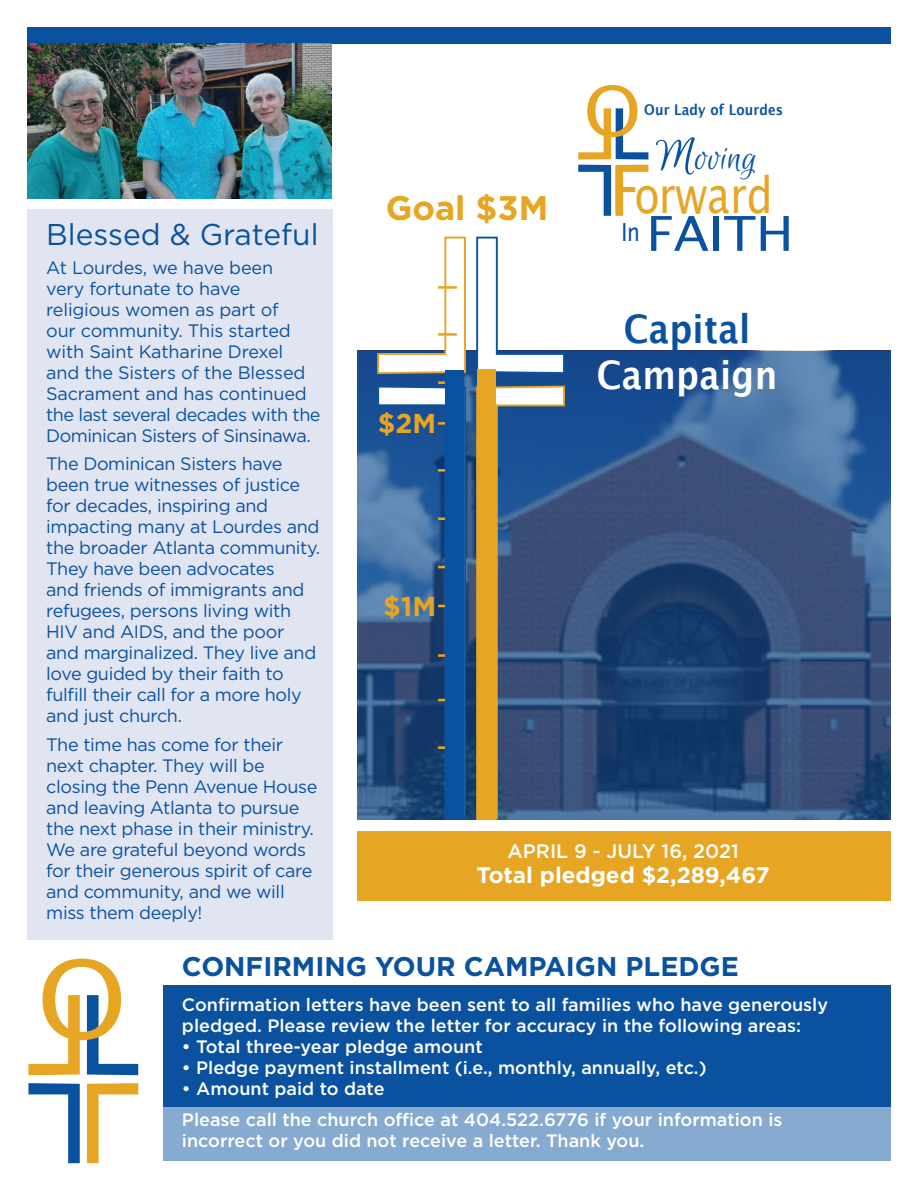
<style>
.page{position:relative;width:918px;height:1188px;background:#fff}
.page>*{position:absolute;margin:0;border:0;box-sizing:border-box;transform-origin:0 0}
.t1{font:107.55px "Lucida Grande";color:#e6a522;scale:1.08 1}
.t2{font:68.85px "Lucida Grande";color:#e6a522;scale:1.08 1}
.t3{font:67.05px "Lucida Grande";color:#e6a522;scale:.83 1}
.t4{font:49.95px "Lucida Grande";color:#e6a522;scale:.83 1}
.t5{font:48.15px "Lucida Grande";color:#0a52a0;scale:1.06 1}
.t6{font:700 39.3px "Lucida Grande";letter-spacing:.01em;color:#fff;scale:.88 1}
.t7{font:700 39.3px "Lucida Grande";letter-spacing:.01em;color:#0a52a0;scale:.88 1}
.t8{font:38.85px "Euphoria Script";letter-spacing:.01em;color:#0a52a0}
.t9{font:700 34.05px "Gotham";color:#e6a522}
.t10{font:30px "Gotham";color:#0a52a0}
.t11{font:700 27.3px "Gotham";color:#e6a522}
.t12{font:700 27px "Gotham";color:#0a52a0}
.t13{font:24.9px "Lucida Grande";color:#0a52a0;scale:.83 1}
.t14{font:700 22.5px "Gotham";color:#fff}
.t15{font:500 19.5px "Gotham";color:#fff}
.t16{font:18px/21px "Gotham";letter-spacing:-.02em;color:#0a52a0}
.t17{font:500 18px/21px "Gotham";color:#fff}
.t18{font:700 14.7px "Lucida Grande";letter-spacing:.01em;color:#0a52a0;scale:.88 1}
.s1{font-size:50.7px}
</style>
<div class="page">
<div style="left:163px;top:986px;width:728px;height:175px;background:#0a52a0"></div>
<div style="left:27px;top:210px;width:305px;height:730px;background:#e1e4f1"></div>
<svg style="left:358px;top:351px;width:533px;height:469px;background:#315383"></svg>
<svg style="left:578px;top:108px;width:70px;height:108px"></svg>
<svg style="left:475px;top:236px;width:91px;height:139px"></svg>
<svg style="left:475px;top:385px;width:91px;height:435px;background:#415a80"></svg>
<svg style="left:376px;top:236px;width:91px;height:139px"></svg>
<hr style="left:438px;top:381px;width:19px;height:3px;background:#e6a522">
<hr style="left:438px;top:333px;width:19px;height:3px;background:#e6a522">
<hr style="left:438px;top:286px;width:19px;height:3px;background:#e6a522">
<svg style="left:376px;top:385px;width:91px;height:435px;background:#335c8e"></svg>
<hr style="left:438px;top:746px;width:19px;height:3px;background:#e6a522">
<div style="left:446px;top:370px;width:18px;height:450px;background:#0a52a0"></div>
<div style="left:477px;top:369px;width:19px;height:451px;background:#e6a522"></div>
<svg style="left:87px;top:995px;width:51px;height:80px"></svg>
<svg style="left:28px;top:1083px;width:52px;height:80px"></svg>
<svg style="left:87px;top:1083px;width:51px;height:80px"></svg>
<svg style="left:28px;top:995px;width:52px;height:80px"></svg>
<div style="left:162px;top:1107px;width:729px;height:55px;background:#86aad0"></div>
<div style="left:357px;top:832px;width:534px;height:69px;background:#e6a522"></div>
<div style="left:27px;top:27px;width:864px;height:16px;background:#0a52a0"></div>
<img style="left:27px;top:43px;width:305px;height:156px">
<p class="t2" style="left:584px;top:72px;width:55px">O</p>
<p class="t18" style="left:644px;top:98px;width:159px">Our Lady of Lourdes</p>
<p class="t8" style="left:656px;top:137px;width:102px"><span class="s1">M</span>oving</p>
<p class="t3" style="left:610px;top:152px;width:37px">F</p>
<p class="t4" style="left:635px;top:167px;width:168px">orward</p>
<p class="t13" style="left:621px;top:218px;width:24px">In</p>
<p class="t5" style="left:646px;top:206px;width:140px">FAITH</p>
<p class="t9" style="left:386px;top:186px;width:164px">Goal $3M</p>
<p class="t10" style="left:46px;top:215px;width:274px">Blessed &amp; Grateful</p>
<p class="t16" style="left:46px;top:256px;width:276px">At Lourdes, we have been<br>very fortunate to have<br>religious women as part of<br>our community. This started with Saint Katharine Drexel and the Sisters of the Blessed<br>Sacrament and has continued the last several decades with the<br>Dominican Sisters of Sinsinawa.</p>
<p class="t16" style="left:46px;top:453px;width:276px">The Dominican Sisters have been true witnesses of justice for decades, inspiring and impacting many at Lourdes and the broader Atlanta community.<br>They have been advocates<br>and friends of immigrants and refugees, persons living with<br>HIV and AIDS, and the poor and marginalized. They live and love guided by their faith to fulfill their call for a more holy and just church.</p>
<p class="t16" style="left:46px;top:733px;width:273px">The time has come for their next chapter. They will be closing the Penn Avenue House and leaving Atlanta to pursue the next phase in their ministry.<br>We are grateful beyond words for their generous spirit of care and community, and we will miss them deeply!</p>
<p class="t1" style="left:37px;top:938px;width:85px">O</p>
<p class="t12" style="left:182px;top:949px;width:558px">CONFIRMING YOUR CAMPAIGN PLEDGE</p>
<p class="t7" style="left:624px;top:297px;width:145px">Capital</p>
<p class="t6" style="left:597px;top:343px;width:207px">Campaign</p>
<p class="t11" style="left:378px;top:406px;width:60px">$2M</p>
<p class="t11" style="left:383px;top:588px;width:54px">$1M</p>
<p class="t15" style="left:508px;top:838px;width:233px">APRIL 9 - JULY 16, 2021</p>
<p class="t14" style="left:476px;top:860px;width:295px">Total pledged $2,289,467</p>
<p class="t17" style="left:182px;top:994px;width:648px">Confirmation letters have been sent to all families who have generously pledged. Please review the letter for accuracy in the following areas:</p>
<p class="t17" style="left:182px;top:1036px;width:302px">• Total three-year pledge amount</p>
<p class="t17" style="left:182px;top:1057px;width:526px">• Pledge payment installment (i.e., monthly, annually, etc.)</p>
<p class="t17" style="left:182px;top:1078px;width:204px">• Amount paid to date</p>
<p class="t17" style="left:182px;top:1109px;width:602px">Please call the church office at 404.522.6776 if your information is incorrect or you did not receive a letter. Thank you.</p>
</div>
